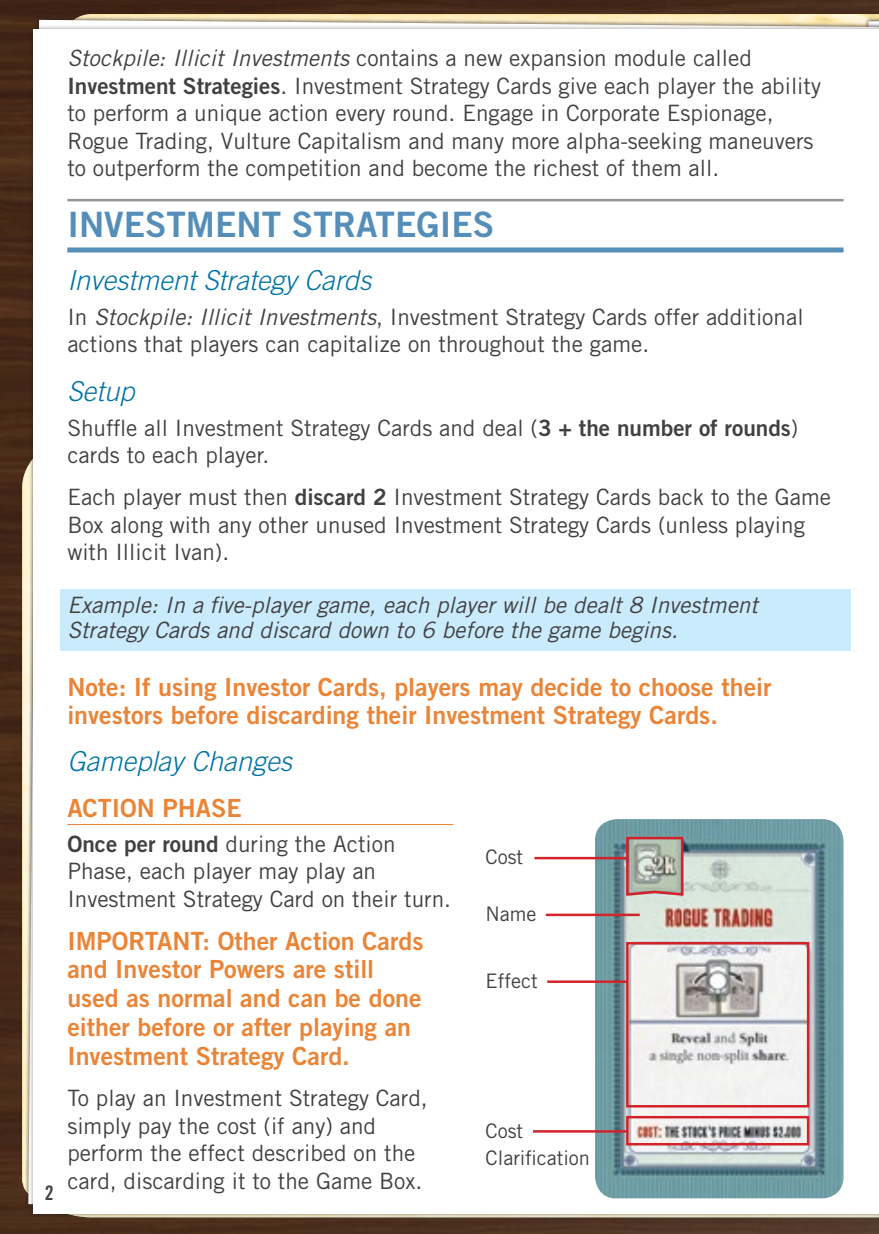
<style>
.page{position:relative;width:879px;height:1234px;background:#fff}
.page>*{position:absolute;margin:0;border:0;box-sizing:border-box;transform-origin:0 0}
.t1{font:35px "Trade Gothic LT Bold Two";color:#548eb9}
.t2{font:italic 300 27.5px "Trade Gothic LT";color:#0074a4}
.t3{font:25px/28.8px "Trade Gothic LT Bold Two";color:#ea8538}
.t4{font:22.5px/27.5px "Trade Gothic LT";color:#414042}
.t5{font:italic 22.5px/25px "Trade Gothic LT";color:#414042}
.t6{font:20px/27.5px "Trade Gothic LT";color:#414042}
.t7{font:20px "Trade Gothic LT Bold Cond Twenty";color:#414042}
.s1{font-style:italic}
.s2{font-family:"Trade Gothic LT Bold Two"}
</style>
<div class="page">
<img style="left:0;top:0;width:879px;height:1233px">
<div style="left:34px;top:30px;width:845px;height:1183px;background:#fff"></div>
<hr style="left:67px;top:199px;width:776px;height:2px;background:#939598">
<div style="left:67px;top:247px;width:776px;height:5px;background:#548eb9"></div>
<div style="left:60px;top:588px;width:790px;height:62px;background:#caebfc"></div>
<hr style="left:67px;top:823px;width:386px;height:1px;background:#ea8538">
<img style="left:595px;top:819px;width:248px;height:378px">
<hr style="left:534px;top:856px;width:92px;height:3px;background:#d2232a">
<hr style="left:546px;top:913px;width:94px;height:2px;background:#d2232a">
<hr style="left:547px;top:980px;width:80px;height:2px;background:#d2232a">
<hr style="left:533px;top:1129px;width:94px;height:3px;background:#d2232a">
<div style="left:626px;top:941px;width:183px;height:166px;border:2px solid #d2232a"></div>
<div style="left:626px;top:1115px;width:183px;height:30px;border:2px solid #d2232a"></div>
<svg style="left:625px;top:835px;width:59px;height:62px;background:#b0a098"></svg>
<p class="t7" style="left:45px;top:1180px;width:10px">2</p>
<p class="t4" style="left:67px;top:44px;width:755px"><span class="s1">Stockpile: Illicit Investments</span> contains a new expansion module called <span class="s2">Investment Strategies</span>. Investment Strategy Cards give each player the ability to perform a unique action every round. Engage in Corporate Espionage, Rogue Trading, Vulture Capitalism and many more alpha-seeking maneuvers to outperform the competition and become the richest of them all.</p>
<h1 class="t1" style="left:67px;top:202px;width:428px">INVESTMENT STRATEGIES</h1>
<p class="t2" style="left:67px;top:264px;width:306px">Investment Strategy Cards</p>
<p class="t4" style="left:67px;top:303px;width:738px">In <span class="s1">Stockpile: Illicit Investments</span>, Investment Strategy Cards offer additional actions that players can capitalize on throughout the game.</p>
<p class="t2" style="left:67px;top:375px;width:69px">Setup</p>
<p class="t4" style="left:67px;top:413px;width:732px">Shuffle all Investment Strategy Cards and deal (<span class="s2">3 + the number of rounds</span>) cards to each player.</p>
<p class="t4" style="left:67px;top:483px;width:765px">Each player must then <span class="s2">discard 2</span> Investment Strategy Cards back to the Game<br>Box along with any other unused Investment Strategy Cards (unless playing with Illicit Ivan).</p>
<p class="t5" style="left:67px;top:592px;width:692px">Example: In a five-player game, each player will be dealt 8 Investment<br>Strategy Cards and discard down to 6 before the game begins.</p>
<p class="t3" style="left:67px;top:671px;width:705px">Note: If using Investor Cards, players may decide to choose their investors before discarding their Investment Strategy Cards.</p>
<p class="t2" style="left:67px;top:744px;width:226px">Gameplay Changes</p>
<p class="t3" style="left:67px;top:793px;width:176px">ACTION PHASE</p>
<p class="t4" style="left:67px;top:829px;width:385px"><span class="s2">Once per round</span> during the Action<br>Phase, each player may play an<br>Investment Strategy Card on their turn.</p>
<p class="t3" style="left:67px;top:925px;width:358px">IMPORTANT: Other Action Cards and Investor Powers are still used as normal and can be done either before or after playing an<br>Investment Strategy Card.</p>
<p class="t4" style="left:67px;top:1083px;width:362px">To play an Investment Strategy Card, simply pay the cost (if any) and perform the effect described on the card, discarding it to the Game Box.</p>
<p class="t6" style="left:485px;top:842px;width:39px">Cost</p>
<p class="t6" style="left:485px;top:899px;width:53px">Name</p>
<p class="t6" style="left:485px;top:966px;width:54px">Effect</p>
<p class="t6" style="left:485px;top:1116px;width:106px">Cost<br>Clarification</p>
</div>
